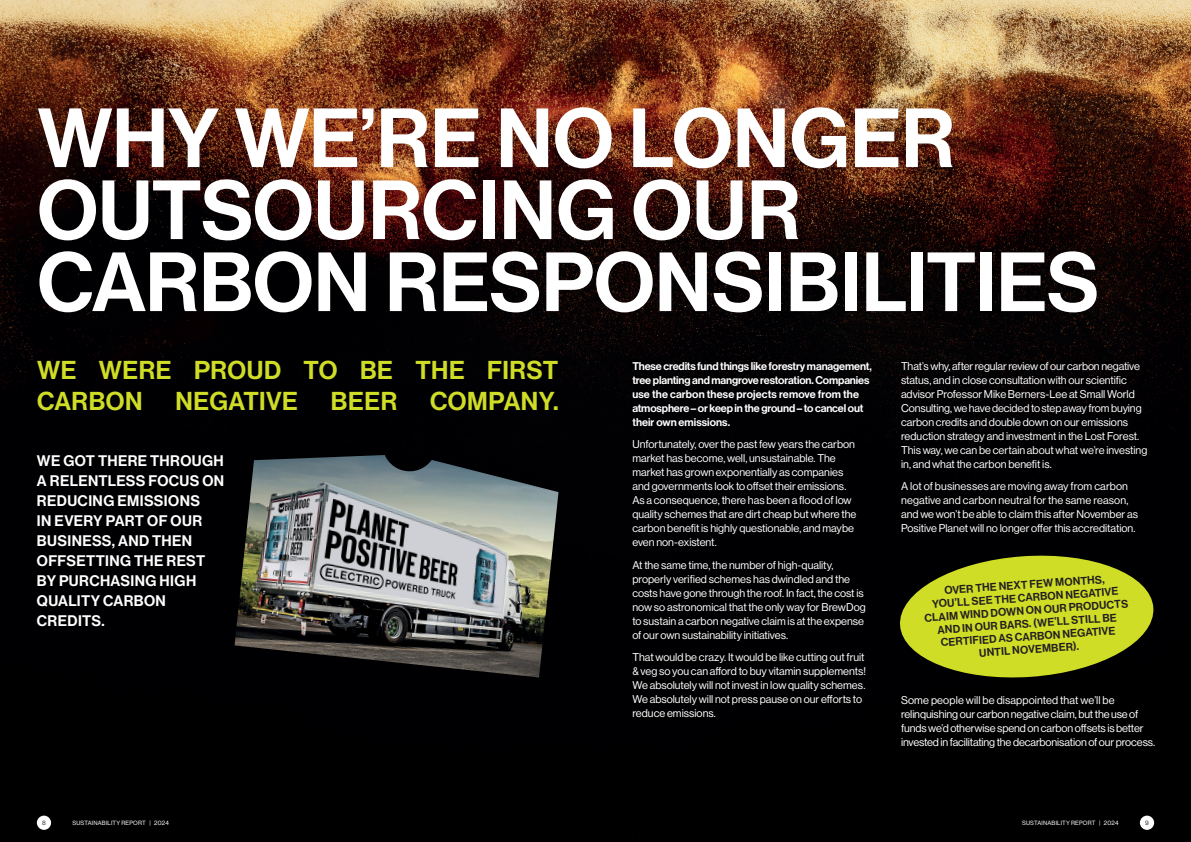
<style>
.page{position:relative;width:1191px;height:842px;background:#fff}
.page>*{position:absolute;margin:0;border:0;box-sizing:border-box;transform-origin:0 0}
.t1{font:82px/72px "N Haas Grotesk DS Pro 65 Md";letter-spacing:.005em;color:#fff}
.t2{font:25.3px/30.8px "N Haas Grotesk DS Pro 65 Md";letter-spacing:.02em;color:#d0dd26}
.t3{font:15px/20px "N Haas Grotesk DS Pro 65 Md";letter-spacing:.025em;color:#fff}
.t4{font:11px/14px "N Haas Grotesk DS Pro 55 Rg";color:#fff}
.t5{font:11px/14px "N Haas Grotesk DS Pro 65 Md";letter-spacing:-.01em;color:#fff}
.t6{font:11px/13px "N Haas Grotesk DS Pro 65 Md";color:#231f20;text-align:center}
.t7{font:6px "N Haas Grotesk DS Pro 55 Rg";letter-spacing:.035em;color:#fff}
.t8{font:6px "N Haas Grotesk DS Pro 55 Rg";color:#231f20}
</style>
<div class="page">
<img style="left:0;top:0;width:1191px;height:842px">
<img style="left:234px;top:455px;width:324px;height:222px">
<svg style="left:897px;top:551px;width:258px;height:131px;background:#949d1b"></svg>
<div style="left:1139px;top:816px;width:15px;height:14px;background:#fff;border-radius:50%"></div>
<div style="left:37px;top:816px;width:14px;height:14px;background:#fff;border-radius:50%"></div>
<h1 class="t1" style="left:38px;top:104px;width:1063px">WHY WE’RE NO LONGER<br>OUTSOURCING OUR<br>CARBON RESPONSIBILITIES</h1>
<h2 class="t2" style="left:37px;top:355px;width:523px">WE WERE PROUD TO BE THE FIRST<br>CARBON</h2>
<h2 class="t2" style="left:175px;top:386px;width:124px">NEGATIVE</h2>
<h2 class="t2" style="left:331px;top:386px;width:68px">BEER</h2>
<h2 class="t2" style="left:430px;top:386px;width:130px">COMPANY.</h2>
<h3 class="t3" style="left:37px;top:451px;width:189px">WE GOT THERE THROUGH<br>A RELENTLESS FOCUS ON<br>REDUCING EMISSIONS<br>IN EVERY PART OF OUR<br>BUSINESS, AND THEN<br>OFFSETTING THE REST<br>BY PURCHASING HIGH<br>QUALITY CARBON<br>CREDITS.</h3>
<p class="t5" style="left:632px;top:359px;width:241px">These credits fund things like forestry management, tree planting and mangrove restoration. Companies use the carbon these projects remove from the atmosphere – or keep in the ground – to cancel out their own emissions.</p>
<p class="t4" style="left:632px;top:437px;width:226px">Unfortunately, over the past few years the carbon market has become, well, unsustainable. The market has grown exponentially as companies and governments look to offset their emissions.<br>As a consequence, there has been a flood of low quality schemes that are dirt cheap but where the carbon benefit is highly questionable, and maybe even non-existent.</p>
<p class="t4" style="left:632px;top:558px;width:235px">At the same time, the number of high-quality, properly verified schemes has dwindled and the costs have gone through the roof. In fact, the cost is now so astronomical that the only way for BrewDog to sustain a carbon negative claim is at the expense of our own sustainability initiatives.</p>
<p class="t4" style="left:632px;top:650px;width:235px">That would be crazy. It would be like cutting out fruit &amp; veg so you can afford to buy vitamin supplements!<br>We absolutely will not invest in low quality schemes.<br>We absolutely will not press pause on our efforts to reduce emissions.</p>
<p class="t4" style="left:901px;top:359px;width:248px">That’s why, after regular review of our carbon negative status, and in close consultation with our scientific advisor Professor Mike Berners-Lee at Small World Consulting, we have decided to step away from buying carbon credits and double down on our emissions reduction strategy and investment in the Lost Forest.<br>This way, we can be certain about what we’re investing in, and what the carbon benefit is.</p>
<p class="t4" style="left:901px;top:479px;width:238px">A lot of businesses are moving away from carbon negative and carbon neutral for the same reason, and we won’t be able to claim this after November as Positive Planet will no longer offer this accreditation.</p>
<p class="t6" style="left:922px;top:585px;width:206px;rotate:-4deg">OVER THE NEXT FEW MONTHS,<br>YOU’LL SEE THE CARBON NEGATIVE<br>CLAIM WIND DOWN ON OUR PRODUCTS<br>AND IN OUR BARS. (WE’LL STILL BE<br>CERTIFIED AS CARBON NEGATIVE<br>UNTIL NOVEMBER).</p>
<p class="t4" style="left:901px;top:693px;width:256px">Some people will be disappointed that we’ll be relinquishing our carbon negative claim, but the use of funds we’d otherwise spend on carbon offsets is better invested in facilitating the decarbonisation of our process.</p>
<p class="t8" style="left:42px;top:819px;width:5px">8</p>
<p class="t7" style="left:72px;top:819px;width:98px">SUSTAINABILITY REPORT | 2024</p>
<p class="t7" style="left:1022px;top:819px;width:98px">SUSTAINABILITY REPORT | 2024</p>
<p class="t8" style="left:1145px;top:819px;width:5px">9</p>
</div>
